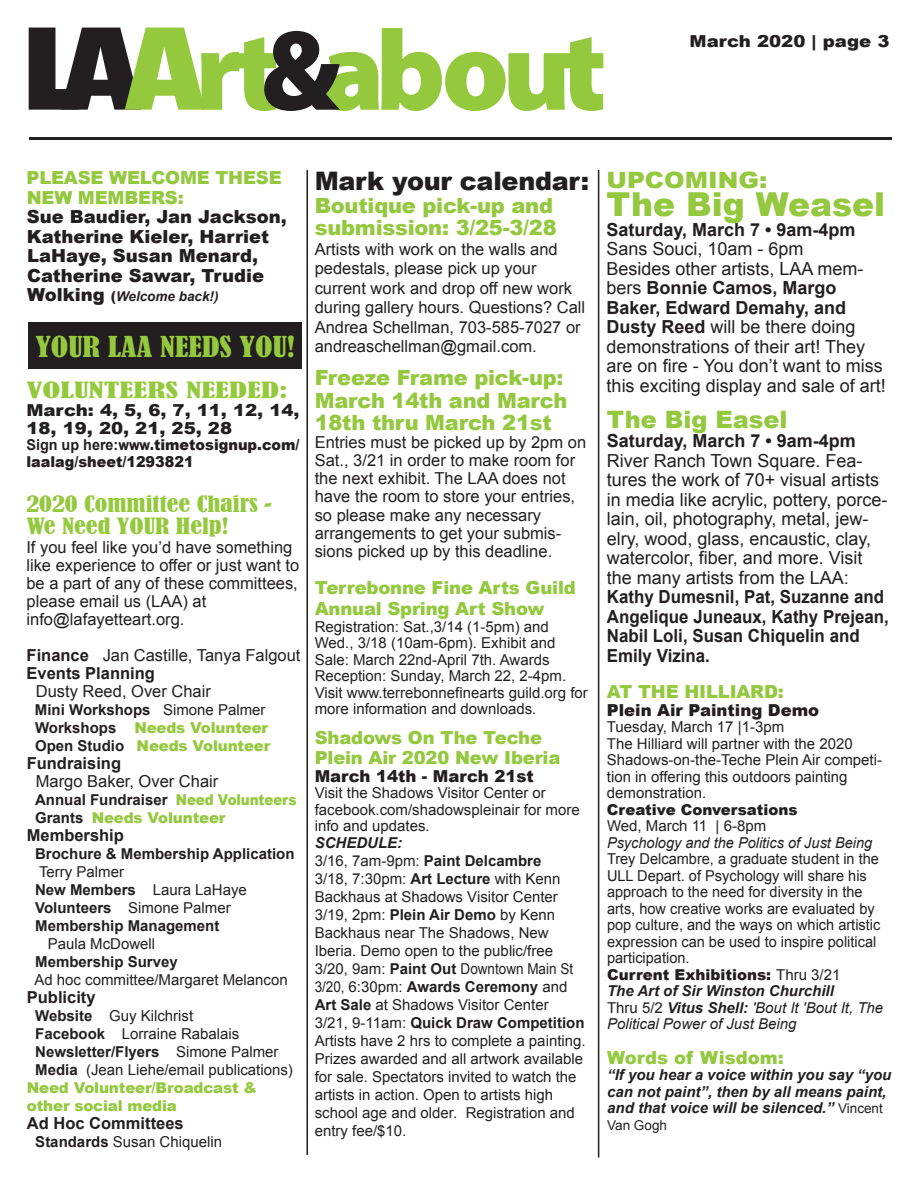
<style>
.page{position:relative;width:918px;height:1187px;background:#fff}
.page>*{position:absolute;margin:0;border:0;box-sizing:border-box;transform-origin:0 0}
.t1{font:900 33px "Arial";color:#94c83f}
.t2{font:condensed 27px "Bernard";color:#95c93d;scale:1.2 1}
.t3{font:900 25.5px "Arial";letter-spacing:-.01em;color:#231f20}
.t4{font:900 24px "Arial";color:#94c83f}
.t5{font:900 22.5px "Arial";color:#94c83f;scale:1.1 1}
.t6{font:900 21px/22.5px "Arial";letter-spacing:-.01em;color:#94c83f}
.t7{font:condensed 21px/22.5px "Bernard";color:#95c93d;scale:1.25 1}
.t8{font:condensed 21px "Bernard";color:#95c93d;scale:1.59 1}
.t9{font:18px/19.5px "Arial";color:#231f20}
.t10{font:900 18px/19.5px "Arial";letter-spacing:-.01em;color:#94c83f}
.t11{font:700 18px/19.5px "Arial";color:#231f20;scale:.94 1}
.t12{font:900 18px/19.5px "Arial";color:#231f20}
.t13{font:700 18px "Arial";color:#231f20}
.t14{font:16.5px/18px "Arial";color:#231f20}
.t15{font:900 16.5px/18px "Arial";color:#231f20;scale:1.1 1}
.t16{font:700 16.5px "Arial";color:#231f20}
.t17{font:900 16.5px "Arial";color:#231f20}
.t18{font:15px/16.5px "Arial";color:#231f20}
.t19{font:700 15px/18px "Arial";color:#231f20}
.t20{font:italic 700 15px/16.5px "Arial";color:#231f20}
.t21{font:900 15px/16.5px "Arial";color:#231f20;scale:.75 1}
.t22{font:900 15px/18px "Arial";letter-spacing:-.01em;color:#94c83f;scale:.9 1}
.t23{font:900 15px "Arial";letter-spacing:-.01em;color:#94c83f}
.t24{font:italic 15px "Arial";color:#231f20}
.t25{font:900 15px "Arial";color:#231f20}
.t26{font:italic 700 13.5px "Arial";color:#231f20}
.t27{font:13.5px "Arial";color:#231f20}
.s1{font-weight:900;font-style:normal;font-size:18px}
.s2{font-weight:900;font-style:normal}
.s3{font-weight:700}
.s4{font-weight:400}
.s5{font-weight:900;color:#94c83f}
.s6{font-weight:700;color:#231f20}
.s7{font-weight:700;font-style:italic}
.s8{font-weight:900}
.s9{font-style:italic}
.s10{font-weight:400;font-style:normal;font-size:13.5px}
</style>
<div class="page">
<hr style="left:29px;top:137px;width:863px;height:3px;background:#231f20">
<svg style="left:29px;top:28px;width:574px;height:83px"></svg>
<div style="left:28px;top:322px;width:274px;height:47px;background:#231f20"></div>
<hr style="left:306px;top:170px;width:2px;height:984px;background:#231f20">
<hr style="left:598px;top:170px;width:1px;height:987px;background:#231f20">
<p class="t15" style="left:690px;top:31px;width:183px">March 2020 | page 3</p>
<p class="t10" style="left:27px;top:168px;width:257px">PLEASE WELCOME THESE<br>NEW MEMBERS:</p>
<p class="t12" style="left:27px;top:207px;width:261px">Sue Baudier, Jan Jackson,<br>Katherine Kieler, Harriet<br>LaHaye, Susan Menard,<br>Catherine Sawar, Trudie</p>
<p class="t26" style="left:27px;top:288px;width:193px"><span class="s1">Wolking</span> <span class="s2">(</span>Welcome back!)</p>
<h2 class="t2" style="left:35px;top:331px;width:218px">YOUR LAA NEEDS YOU!</h2>
<h3 class="t8" style="left:26px;top:378px;width:166px">VOLUNTEERS NEEDED:</h3>
<p class="t15" style="left:26px;top:400px;width:250px">March: 4, 5, 6, 7, 11, 12, 14,<br>18, 19, 20, 21, 25, 28</p>
<p class="t21" style="left:26px;top:436px;width:366px"><span class="s3">Sign up here:</span>www.timetosignup.com/ laalag/sheet/1293821</p>
<h3 class="t7" style="left:26px;top:493px;width:198px">2020 Committee Chairs -<br>We Need YOUR Help!</h3>
<p class="t14" style="left:26px;top:538px;width:275px">If you feel like you’d have something like experience to offer or just want to be a part of any of these committees, please email us (LAA) at info@lafayetteart.org.</p>
<p class="t14" style="left:27px;top:646px;width:275px"><span class="s3">Finance</span> Jan Castille, Tanya Falgout<br><span class="s3">Events Planning</span></p>
<p class="t14" style="left:36px;top:682px;width:177px">Dusty Reed, Over Chair</p>
<p class="t19" style="left:35px;top:700px;width:237px">Mini Workshops <span class="s4">Simone Palmer<br></span>Workshops <span class="s5">Needs Volunteer<br></span>Open Studio <span class="s5">Needs Volunteer</span></p>
<p class="t16" style="left:27px;top:751px;width:96px">Fundraising</p>
<p class="t14" style="left:36px;top:772px;width:184px">Margo Baker, Over Chair</p>
<p class="t22" style="left:35px;top:789px;width:292px"><span class="s6">Annual Fundraiser</span> Need Volunteers<br><span class="s6">Grants</span> Needs Volunteer</p>
<p class="t16" style="left:27px;top:823px;width:99px">Membership</p>
<p class="t19" style="left:35px;top:844px;width:261px">Brochure &amp; Membership Application</p>
<p class="t19" style="left:35px;top:862px;width:213px"><span class="s4">Terry Palmer<br></span>New Members <span class="s4">Laura LaHaye<br></span>Volunteers <span class="s4">Simone Palmer<br></span>Membership Management</p>
<p class="t18" style="left:48px;top:935px;width:109px">Paula McDowell</p>
<p class="t19" style="left:35px;top:952px;width:144px">Membership Survey</p>
<p class="t18" style="left:34px;top:971px;width:255px">Ad hoc committee/Margaret Melancon</p>
<p class="t16" style="left:27px;top:985px;width:70px">Publicity</p>
<p class="t18" style="left:35px;top:1007px;width:160px"><span class="s3">Website</span> Guy Kilchrist</p>
<p class="t18" style="left:35px;top:1025px;width:206px"><span class="s3">Facebook</span> Lorraine Rabalais</p>
<p class="t19" style="left:35px;top:1042px;width:245px">Newsletter/Flyers <span class="s4">Simone Palmer</span></p>
<p class="t18" style="left:35px;top:1061px;width:259px"><span class="s3">Media</span> (Jean Liehe/email publications)</p>
<p class="t23" style="left:27px;top:1076px;width:231px">Need Volunteer/Broadcast &amp;</p>
<p class="t23" style="left:27px;top:1094px;width:151px">other social media</p>
<p class="t16" style="left:27px;top:1111px;width:158px">Ad Hoc Committees</p>
<p class="t18" style="left:35px;top:1133px;width:188px"><span class="s3">Standards</span> Susan Chiquelin</p>
<h3 class="t3" style="left:315px;top:163px;width:276px">Mark your calendar:</h3>
<h3 class="t6" style="left:315px;top:193px;width:244px">Boutique pick-up and submission: 3/25-3/28</h3>
<p class="t14" style="left:315px;top:239px;width:272px;line-height:19.5px">Artists with work on the walls and pedestals, please pick up your current work and drop off new work during gallery hours. Questions? Call Andrea Schellman, 703-585-7027 or andreaschellman@gmail.com.</p>
<h3 class="t6" style="left:315px;top:366px;width:254px">Freeze Frame pick-up:<br>March 14th and March<br>18th thru March 21st</h3>
<p class="t14" style="left:315px;top:434px;width:273px">Entries must be picked up by 2pm on<br>Sat., 3/21 in order to make room for the next exhibit. The LAA does not have the room to store your entries, so please make any necessary arrangements to get your submis&shy;sions picked up by this deadline.</p>
<p class="t10" style="left:315px;top:576px;width:263px;line-height:21px">Terrebonne Fine Arts Guild<br>Annual Spring Art Show</p>
<p class="t18" style="left:315px;top:618px;width:275px">Registration: Sat.,3/14 (1-5pm) and Wed., 3/18 (10am-6pm). Exhibit and Sale: March 22nd-April 7th. Awards Reception: Sunday, March 22, 2-4pm.<br>Visit www.terrebonnefinearts guild.org for more information and downloads.</p>
<p class="t10" style="left:315px;top:727px;width:247px">Shadows On The Teche<br>Plein Air 2020 New Iberia</p>
<p class="t17" style="left:315px;top:763px;width:221px">March 14th - March 21st</p>
<p class="t18" style="left:315px;top:784px;width:267px">Visit the Shadows Visitor Center or facebook.com/shadowspleinair for more info and updates.</p>
<p class="t18" style="left:315px;top:833px;width:272px;line-height:18px"><span class="s7">SCHEDULE:<br></span>3/16, 7am-9pm: <span class="s3">Paint Delcambre<br></span>3/18, 7:30pm: <span class="s3">Art Lecture</span> with Kenn Backhaus at Shadows Visitor Center 3/19, 2pm: <span class="s3">Plein Air Demo</span> by Kenn Backhaus near The Shadows, New Iberia. Demo open to the public/free 3/20, 9am: <span class="s3">Paint Out</span> Downtown Main St 3/20, 6:30pm: <span class="s3">Awards Ceremony</span> and <span class="s3">Art Sale</span> at Shadows Visitor Center 3/21, 9-11am: <span class="s3">Quick Draw Competition </span>Artists have 2 hrs to complete a painting.<br>Prizes awarded and all artwork available for sale. Spectators invited to watch the artists in action. Open to artists high school age and older. Registration and entry fee/$10.</p>
<h3 class="t5" style="left:606px;top:163px;width:148px">UPCOMING:</h3>
<h1 class="t1" style="left:606px;top:180px;width:280px">The Big Weasel</h1>
<p class="t13" style="left:606px;top:217px;width:251px">Saturday, March 7 • 9am-4pm</p>
<p class="t9" style="left:606px;top:239px;width:281px">Sans Souci, 10am - 6pm<br>Besides other artists, LAA mem&shy;bers <span class="s3">Bonnie Camos, Margo<br>Baker, Edward Demahy, and<br>Dusty Reed</span> will be there doing demonstrations of their art! They are on fire - You don’t want to miss this exciting display and sale of art!</p>
<h3 class="t4" style="left:607px;top:402px;width:182px">The Big Easel</h3>
<p class="t13" style="left:607px;top:429px;width:251px">Saturday, March 7 • 9am-4pm</p>
<p class="t9" style="left:607px;top:451px;width:282px">River Ranch Town Square. Fea&shy;tures the work of 70+ visual artists in media like acrylic, pottery, porce&shy;lain, oil, photography, metal, jew&shy;elry, wood, glass, encaustic, clay, watercolor, fiber, and more. Visit the many artists from the LAA:</p>
<p class="t11" style="left:607px;top:587px;width:302px">Kathy Dumesnil, Pat, Suzanne and<br>Angelique Juneaux, Kathy Prejean,<br>Nabil Loli, Susan Chiquelin and<br>Emily Vizina.</p>
<p class="t10" style="left:607px;top:681px;width:179px">AT THE HILLIARD:</p>
<p class="t17" style="left:607px;top:698px;width:214px">Plein Air Painting Demo</p>
<p class="t18" style="left:607px;top:719px;width:277px">Tuesday, March 17 |1-3pm<br>The Hilliard will partner with the 2020<br>Shadows-on-the-Teche Plein Air competi&shy;tion in offering this outdoors painting demonstration.</p>
<p class="t25" style="left:607px;top:798px;width:192px">Creative Conversations</p>
<p class="t18" style="left:607px;top:818px;width:161px">Wed, March 11 | 6-8pm</p>
<p class="t24" style="left:607px;top:833px;width:267px">Psychology and the Politics of Just Being</p>
<p class="t18" style="left:607px;top:851px;width:278px">Trey Delcambre, a graduate student in the ULL Depart. of Psychology will share his approach to the need for diversity in the arts, how creative works are evaluated by pop culture, and the ways on which artistic expression can be used to inspire political participation.<br><span class="s8">Current Exhibitions:</span> Thru 3/21<br><span class="s7">The Art of Sir Winston Churchill<br></span>Thru 5/2 <span class="s7">Vitus Shell:</span> <span class="s9">'Bout It 'Bout It, The Political Power of Just Being</span></p>
<p class="t10" style="left:607px;top:1047px;width:178px">Words of Wisdom:</p>
<p class="t20" style="left:607px;top:1067px;width:286px">“If you hear a voice within you say “you can not paint”, then by all means paint, and that voice will be silenced.” <span class="s10">Vincent</span></p>
<p class="t27" style="left:607px;top:1116px;width:61px">Van Gogh</p>
</div>
